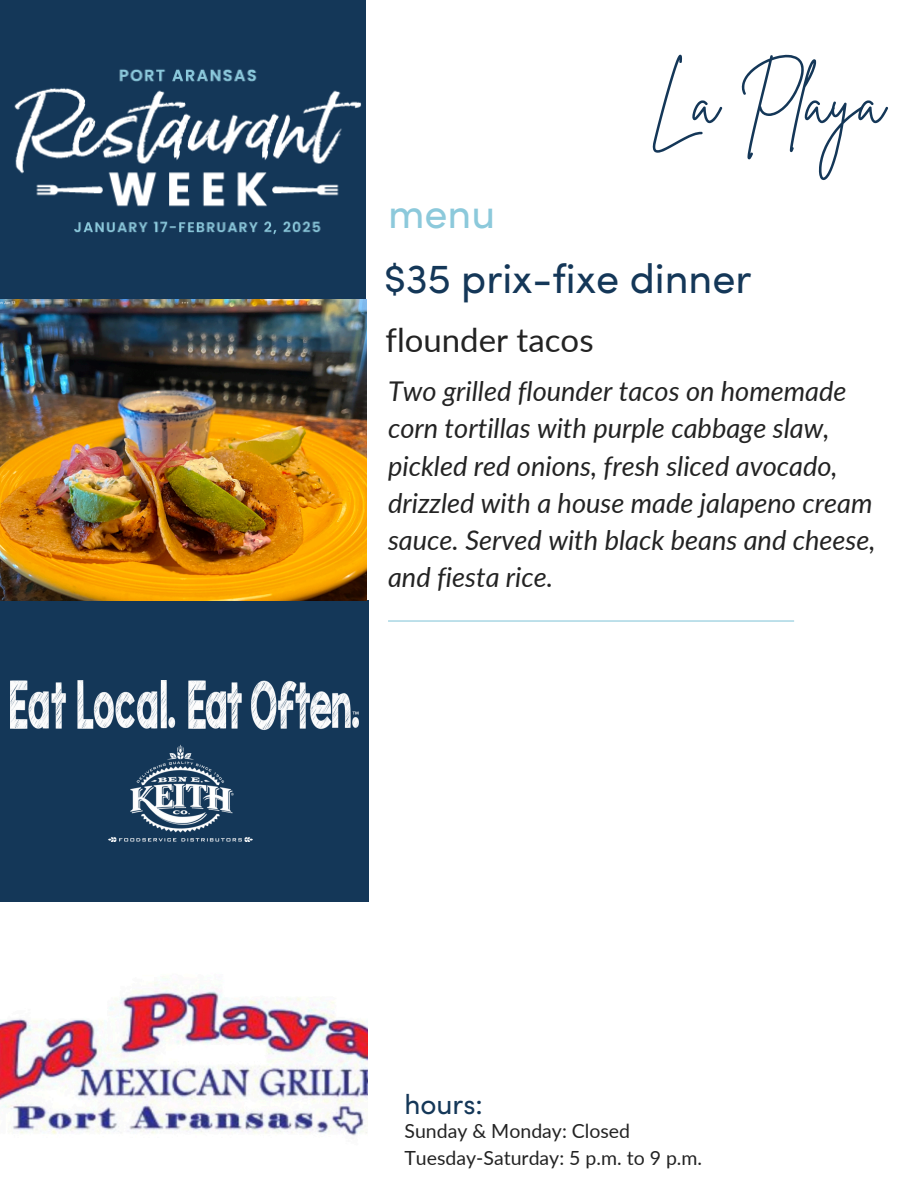
<style>
.page{position:relative;width:918px;height:1188px;background:#fff}
.page>*{position:absolute;margin:0;border:0;box-sizing:border-box;transform-origin:0 0}
.t1{font:65.7px "Brittany Signature";color:#143758}
.t2{font:41.4px "Sofia Pro";color:#143758}
.t3{font:41.4px "Sofia Pro";color:#8cc9db}
.t4{font:33px "Lato";color:#232323}
.t5{font:27.9px "Sofia Pro";color:#143758}
.t6{font:italic 27.15px/37.2px "Lato";color:#232323}
.t7{font:19.5px "Lato";color:#232323}
</style>
<div class="page">
<hr style="left:388px;top:620px;width:406px;height:2px;background:#8cc9db">
<img style="left:0;top:979px;width:368px;height:157px">
<div style="left:0;top:0;width:366px;height:302px;background:#143758"></div>
<img style="left:14px;top:69px;width:348px;height:166px">
<div style="left:0;top:601px;width:369px;height:301px;background:#143758"></div>
<img style="left:10px;top:681px;width:349px;height:160px">
<img style="left:0;top:300px;width:367px;height:301px">
<h4 class="t1" style="left:650px;top:59px;width:236px">La Playa</h4>
<h2 class="t3" style="left:388px;top:186px;width:109px">menu</h2>
<p class="t2" style="left:384px;top:251px;width:369px">$35 prix-fixe dinner</p>
<h3 class="t4" style="left:385px;top:320px;width:210px">flounder tacos</h3>
<h2 class="t6" style="left:388px;top:372px;width:489px">Two grilled flounder tacos on homemade corn tortillas with purple cabbage slaw, pickled red onions, fresh sliced avocado, drizzled with a house made jalapeno cream sauce. Served with black beans and cheese, and fiesta rice.</h2>
<p class="t5" style="left:404px;top:1085px;width:80px">hours:</p>
<p class="t7" style="left:404px;top:1119px;width:227px">Sunday &amp; Monday: Closed</p>
<p class="t7" style="left:404px;top:1146px;width:299px">Tuesday-Saturday: 5 p.m. to 9 p.m.</p>
</div>
